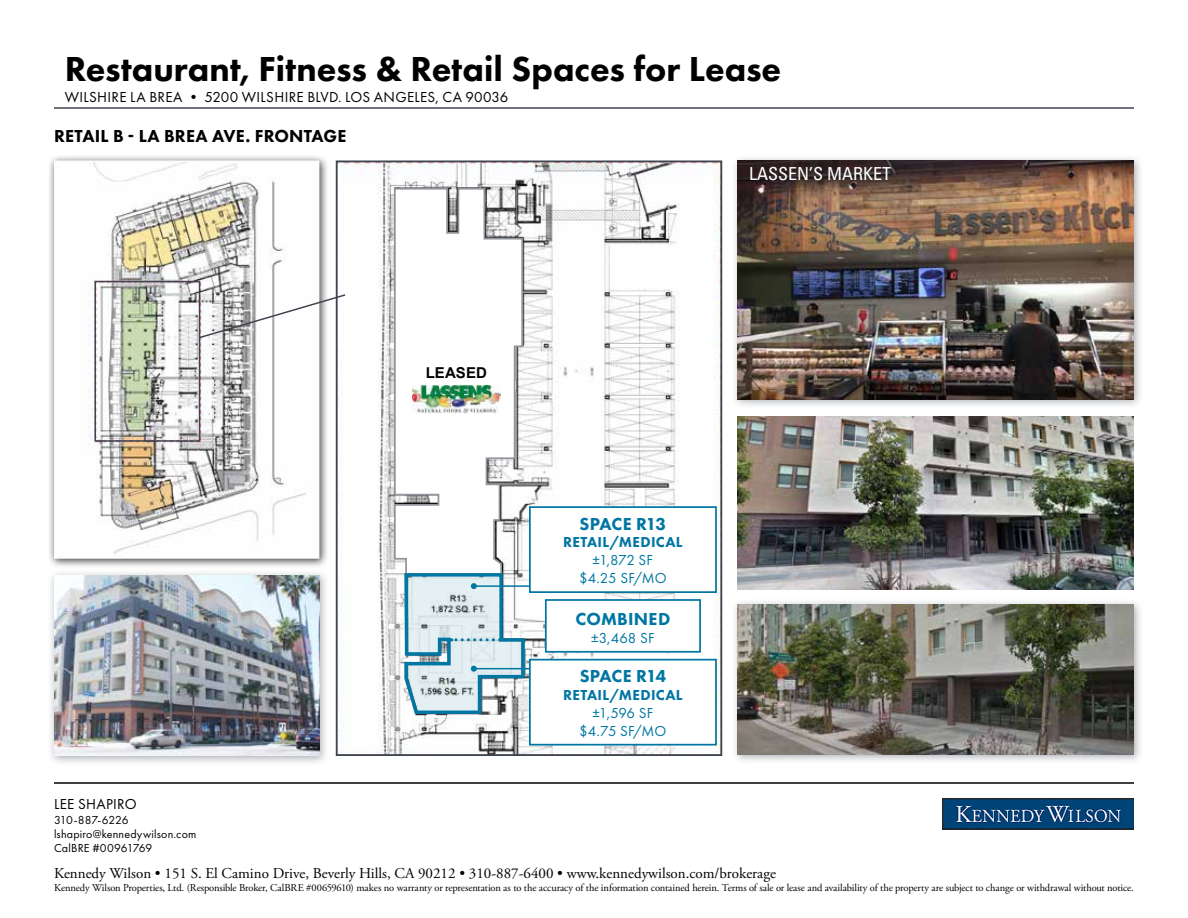
<style>
.page{position:relative;width:1188px;height:918px;background:#fff}
.page>*{position:absolute;margin:0;border:0;box-sizing:border-box;transform-origin:0 0}
.t1{font:800 36px "Futura PT";color:#000}
.t2{font:800 18px "Futura PT";letter-spacing:.01em;color:#000}
.t3{font:800 18px "Futura PT";letter-spacing:-.025em;color:#0076a3}
.t4{font:condensed 18px "Univers LT";color:#fff}
.t5{font:800 18px "Futura PT";letter-spacing:.005em;color:#0076a3}
.t6{font:15px "Adobe Garamond Pro";color:#000}
.t7{font:15px "Futura PT";letter-spacing:.02em;color:#000}
.t8{font:15px/18px "Futura PT";letter-spacing:.005em;color:#0076a3;text-align:center}
.t9{font:800 15px "Futura PT";letter-spacing:.02em;color:#0076a3}
.t10{font:700 15px "Arial";letter-spacing:.005em;color:#000}
.t11{font:12px/14.4px "Futura PT";letter-spacing:.015em;color:#000}
.t12{font:10.5px "Adobe Garamond Pro";letter-spacing:-.01em;color:#000}
</style>
<div class="page">
<hr style="left:54px;top:107px;width:1080px;height:2px;background:#3f454f">
<hr style="left:54px;top:782px;width:1080px;height:2px;background:#000">
<img style="left:943px;top:799px;width:191px;height:31px">
<img style="left:340px;top:164px;width:379px;height:589px">
<div style="left:336px;top:161px;width:386px;height:595px;border:2px solid #3f454f"></div>
<div style="left:47px;top:154px;width:282px;height:414px;background:#000;opacity:.75"></div>
<img style="left:57px;top:163px;width:259px;height:393px">
<div style="left:54px;top:160px;width:265px;height:399px;border:2px solid #fcfcfc"></div>
<div style="left:731px;top:154px;width:413px;height:256px;background:#91969d;opacity:.75"></div>
<img style="left:738px;top:160px;width:396px;height:240px">
<div style="left:731px;top:598px;width:413px;height:166px;background:#91969d;opacity:.75"></div>
<img style="left:738px;top:605px;width:396px;height:150px">
<div style="left:47px;top:569px;width:282px;height:197px;background:#91969d;opacity:.75"></div>
<img style="left:54px;top:576px;width:265px;height:180px">
<div style="left:94px;top:281px;width:106px;height:161px;border:2px solid #3f454f"></div>
<svg style="left:197px;top:293px;width:150px;height:47px"></svg>
<svg style="left:393px;top:187px;width:131px;height:389px"></svg>
<img style="left:413px;top:386px;width:87px;height:28px">
<img style="left:738px;top:416px;width:396px;height:173px">
<svg style="left:403px;top:505px;width:315px;height:241px"></svg>
<h1 class="t1" style="left:65px;top:47px;width:718px">Restaurant, Fitness &amp; Retail Spaces for Lease</h1>
<h3 class="t7" style="left:65px;top:89px;width:445px">WILSHIRE LA BREA • 5200 WILSHIRE BLVD. LOS ANGELES, CA 90036</h3>
<h2 class="t2" style="left:54px;top:125px;width:294px">RETAIL B - LA BREA AVE. FRONTAGE</h2>
<h3 class="t10" style="left:426px;top:362px;width:63px">LEASED</h3>
<h2 class="t4" style="left:749px;top:162px;width:144px">LASSEN’S MARKET</h2>
<h2 class="t3" style="left:580px;top:513px;width:88px">SPACE R13</h2>
<h3 class="t9" style="left:563px;top:533px;width:121px">RETAIL/MEDICAL</h3>
<h3 class="t8" style="left:579px;top:551px;width:89px">±1,872 SF $4.25 SF/MO</h3>
<h2 class="t5" style="left:576px;top:608px;width:96px">COMBINED</h2>
<h3 class="t8" style="left:591px;top:629px;width:65px">±3,468 SF</h3>
<h2 class="t3" style="left:580px;top:665px;width:88px">SPACE R14</h2>
<h3 class="t9" style="left:563px;top:685px;width:121px">RETAIL/MEDICAL</h3>
<h3 class="t8" style="left:579px;top:704px;width:89px">±1,596 SF $4.75 SF/MO</h3>
<h3 class="t7" style="left:54px;top:795px;width:84px">LEE SHAPIRO</h3>
<p class="t11" style="left:54px;top:812px;width:144px">310-887-6226 lshapiro@kennedywilson.com<br>CalBRE #00961769</p>
<h3 class="t6" style="left:54px;top:865px;width:724px">Kennedy Wilson • 151 S. El Camino Drive, Beverly Hills, CA 90212 • 310-887-6400 • www.kennedywilson.com/brokerage</h3>
<p class="t12" style="left:54px;top:881px;width:1081px">Kennedy Wilson Properties, Ltd. (Responsible Broker, CalBRE #00659610) makes no warranty or representation as to the accuracy of the information contained herein. Terms of sale or lease and availability of the property are subject to change or withdrawal without notice.</p>
</div>
